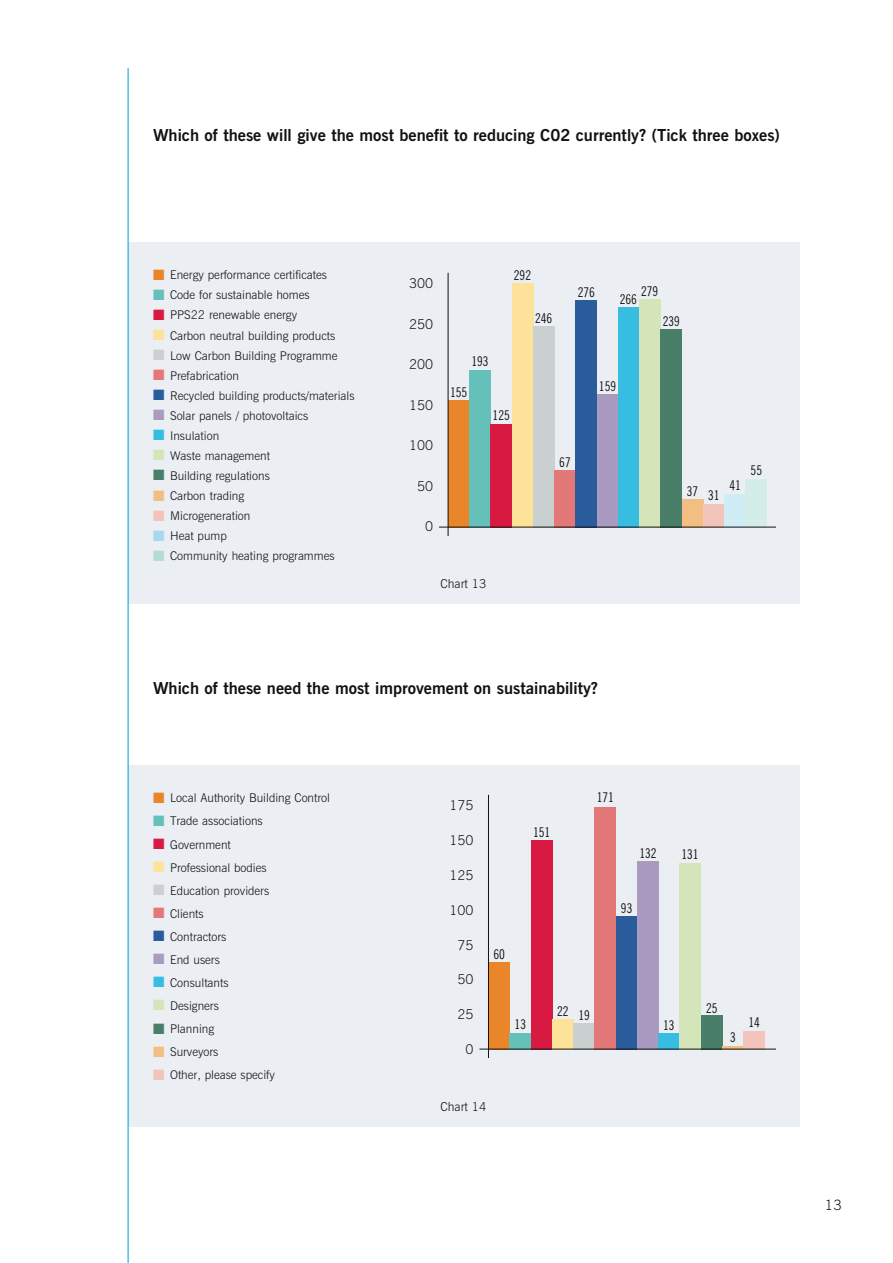
<style>
.page{position:relative;width:893px;height:1263px;background:#fff}
.page>*{position:absolute;margin:0;border:0;box-sizing:border-box;transform-origin:0 0}
.t1{font:700 16.5px "News Gothic BT";color:#121212}
.t2{font:300 14.25px "News Gothic BT";color:#121212}
.t3{font:condensed 13.5px "News Gothic BT";color:#121212}
.t4{font:300 13.5px "News Gothic BT";color:#121212}
.t5{font:300 12.3px "News Gothic BT";color:#121212}
.t6{font:300 12px "News Gothic BT";color:#121212}
.s1{color:#e9862a}
.s2{color:#65c0b9}
.s3{color:#d81a43}
.s4{color:#fde29a}
.s5{color:#cacfcf}
.s6{color:#e47777}
.s7{color:#2a5c9c}
.s8{color:#a99abf}
.s9{color:#38bde2}
.s10{color:#d4e6b9}
.s11{color:#497f69}
.s12{color:#f3be84}
.s13{color:#f3c4b9}
.s14{color:#a5daec}
.s15{color:#b2ddd5}
</style>
<div class="page">
<div style="left:128px;top:765px;width:671px;height:362px;background:#ebeef3"></div>
<div style="left:128px;top:242px;width:671px;height:362px;background:#ebeef3"></div>
<hr style="left:128px;top:68px;width:1px;height:1195px;background:#00a3db">
<div style="left:448px;top:400px;width:21px;height:127px;background:#e9862a"></div>
<div style="left:469px;top:369px;width:22px;height:158px;background:#65c0b9"></div>
<div style="left:491px;top:423px;width:21px;height:104px;background:#d81a43"></div>
<div style="left:512px;top:283px;width:21px;height:244px;background:#fde29a"></div>
<div style="left:533px;top:326px;width:21px;height:201px;background:#cacfcf"></div>
<div style="left:554px;top:470px;width:22px;height:57px;background:#e47777"></div>
<div style="left:576px;top:300px;width:21px;height:227px;background:#2a5c9c"></div>
<div style="left:597px;top:394px;width:21px;height:133px;background:#a99abf"></div>
<div style="left:618px;top:307px;width:21px;height:220px;background:#38bde2"></div>
<div style="left:639px;top:299px;width:22px;height:228px;background:#d4e6b9"></div>
<div style="left:661px;top:329px;width:21px;height:198px;background:#497f69"></div>
<div style="left:682px;top:499px;width:21px;height:28px;background:#f3be84"></div>
<div style="left:703px;top:504px;width:21px;height:23px;background:#f3c4b9"></div>
<div style="left:724px;top:494px;width:22px;height:33px;background:#d0ecf5"></div>
<div style="left:746px;top:479px;width:21px;height:48px;background:#d5ede8"></div>
<hr style="left:439px;top:527px;width:337px;height:1px;background:#121212">
<hr style="left:448px;top:273px;width:1px;height:263px;background:#121212">
<div style="left:488px;top:962px;width:22px;height:87px;background:#e9862a"></div>
<div style="left:510px;top:1033px;width:21px;height:16px;background:#65c0b9"></div>
<div style="left:531px;top:840px;width:21px;height:209px;background:#d81a43"></div>
<div style="left:552px;top:1019px;width:21px;height:30px;background:#fde29a"></div>
<div style="left:573px;top:1023px;width:22px;height:26px;background:#cacfcf"></div>
<div style="left:595px;top:806px;width:21px;height:243px;background:#e47777"></div>
<div style="left:616px;top:916px;width:21px;height:133px;background:#2a5c9c"></div>
<div style="left:637px;top:861px;width:22px;height:188px;background:#a99abf"></div>
<div style="left:659px;top:1033px;width:21px;height:16px;background:#38bde2"></div>
<div style="left:680px;top:863px;width:21px;height:186px;background:#d4e6b9"></div>
<div style="left:701px;top:1015px;width:21px;height:34px;background:#497f69"></div>
<hr style="left:722px;top:1046px;width:22px;height:3px;background:#f3be84">
<div style="left:744px;top:1030px;width:21px;height:19px;background:#f3c4b9"></div>
<hr style="left:479px;top:1049px;width:297px;height:1px;background:#121212">
<hr style="left:488px;top:795px;width:1px;height:263px;background:#121212">
<h1 class="t1" style="left:153px;top:125px;width:628px">Which of these will give the most benefit to reducing C02 currently? (Tick three boxes)</h1>
<p class="t6" style="left:153px;top:268px;width:176px"><span class="s1">■</span> Energy performance certificates</p>
<p class="t6" style="left:153px;top:288px;width:158px"><span class="s2">■</span> Code for sustainable homes</p>
<p class="t6" style="left:153px;top:308px;width:146px"><span class="s3">■</span> PPS22 renewable energy</p>
<p class="t6" style="left:153px;top:328px;width:184px"><span class="s4">■</span> Carbon neutral building products</p>
<p class="t6" style="left:153px;top:348px;width:186px"><span class="s5">■</span> Low Carbon Building Programme</p>
<p class="t6" style="left:153px;top:368px;width:87px"><span class="s6">■</span> Prefabrication</p>
<p class="t6" style="left:153px;top:388px;width:203px"><span class="s7">■</span> Recycled building products/materials</p>
<p class="t6" style="left:153px;top:408px;width:157px"><span class="s8">■</span> Solar panels / photovoltaics</p>
<p class="t6" style="left:153px;top:428px;width:68px"><span class="s9">■</span> Insulation</p>
<p class="t6" style="left:153px;top:448px;width:118px"><span class="s10">■</span> Waste management</p>
<p class="t6" style="left:153px;top:469px;width:118px"><span class="s11">■</span> Building regulations</p>
<p class="t6" style="left:153px;top:489px;width:93px"><span class="s12">■</span> Carbon trading</p>
<p class="t6" style="left:153px;top:509px;width:99px"><span class="s13">■</span> Microgeneration</p>
<p class="t6" style="left:153px;top:529px;width:75px"><span class="s14">■</span> Heat pump</p>
<p class="t6" style="left:153px;top:549px;width:183px"><span class="s15">■</span> Community heating programmes</p>
<p class="t4" style="left:409px;top:275px;width:26px">300</p>
<p class="t4" style="left:409px;top:315px;width:26px">250</p>
<p class="t4" style="left:409px;top:356px;width:26px">200</p>
<p class="t4" style="left:409px;top:396px;width:26px">150</p>
<p class="t4" style="left:409px;top:437px;width:26px">100</p>
<p class="t4" style="left:417px;top:477px;width:18px">50</p>
<p class="t4" style="left:425px;top:518px;width:10px">0</p>
<p class="t3" style="left:514px;top:267px;width:19px">292</p>
<p class="t3" style="left:471px;top:353px;width:19px">193</p>
<p class="t3" style="left:450px;top:383px;width:19px">155</p>
<p class="t3" style="left:493px;top:406px;width:19px">125</p>
<p class="t3" style="left:535px;top:309px;width:19px">246</p>
<p class="t3" style="left:578px;top:284px;width:19px">276</p>
<p class="t3" style="left:641px;top:283px;width:19px">279</p>
<p class="t3" style="left:620px;top:291px;width:19px">266</p>
<p class="t3" style="left:663px;top:313px;width:19px">239</p>
<p class="t3" style="left:599px;top:378px;width:19px">159</p>
<p class="t3" style="left:559px;top:454px;width:13px">67</p>
<p class="t3" style="left:687px;top:485px;width:34px">37 31</p>
<p class="t3" style="left:729px;top:477px;width:13px">41</p>
<p class="t3" style="left:751px;top:462px;width:13px">55</p>
<p class="t5" style="left:440px;top:576px;width:48px">Chart 13</p>
<h1 class="t1" style="left:153px;top:678px;width:447px">Which of these need the most improvement on sustainability?</h1>
<p class="t6" style="left:153px;top:791px;width:178px"><span class="s1">■</span> Local Authority Building Control</p>
<p class="t6" style="left:153px;top:814px;width:111px"><span class="s2">■</span> Trade associations</p>
<p class="t6" style="left:153px;top:837px;width:79px"><span class="s3">■</span> Government</p>
<p class="t6" style="left:153px;top:860px;width:115px"><span class="s4">■</span> Professional bodies</p>
<p class="t6" style="left:153px;top:883px;width:118px"><span class="s5">■</span> Education providers</p>
<p class="t6" style="left:153px;top:906px;width:52px"><span class="s6">■</span> Clients</p>
<p class="t6" style="left:153px;top:929px;width:75px"><span class="s7">■</span> Contractors</p>
<p class="t6" style="left:153px;top:952px;width:68px"><span class="s8">■</span> End users</p>
<p class="t6" style="left:153px;top:975px;width:77px"><span class="s9">■</span> Consultants</p>
<p class="t6" style="left:153px;top:998px;width:67px"><span class="s10">■</span> Designers</p>
<p class="t6" style="left:153px;top:1022px;width:63px"><span class="s11">■</span> Planning</p>
<p class="t6" style="left:153px;top:1045px;width:67px"><span class="s12">■</span> Surveyors</p>
<p class="t6" style="left:153px;top:1068px;width:123px"><span class="s13">■</span> Other, please specify</p>
<p class="t4" style="left:450px;top:797px;width:26px">175</p>
<p class="t4" style="left:450px;top:832px;width:26px">150</p>
<p class="t4" style="left:450px;top:867px;width:26px">125</p>
<p class="t4" style="left:450px;top:902px;width:26px">100</p>
<p class="t4" style="left:458px;top:936px;width:18px">75</p>
<p class="t4" style="left:458px;top:971px;width:18px">50</p>
<p class="t4" style="left:458px;top:1006px;width:18px">25</p>
<p class="t4" style="left:466px;top:1041px;width:10px">0</p>
<p class="t3" style="left:533px;top:824px;width:19px">151</p>
<p class="t3" style="left:493px;top:946px;width:13px">60</p>
<p class="t3" style="left:597px;top:789px;width:19px">171</p>
<p class="t3" style="left:639px;top:845px;width:19px">132</p>
<p class="t3" style="left:621px;top:900px;width:13px">93</p>
<p class="t3" style="left:681px;top:846px;width:19px">131</p>
<p class="t3" style="left:515px;top:1016px;width:13px">13</p>
<p class="t3" style="left:557px;top:1005px;width:34px">22 19</p>
<p class="t3" style="left:663px;top:1017px;width:13px">13</p>
<p class="t3" style="left:706px;top:999px;width:13px">25</p>
<p class="t3" style="left:730px;top:1029px;width:7px">3</p>
<p class="t3" style="left:748px;top:1014px;width:13px">14</p>
<p class="t5" style="left:440px;top:1099px;width:48px">Chart 14</p>
<p class="t2" style="left:825px;top:1196px;width:18px">13</p>
</div>
